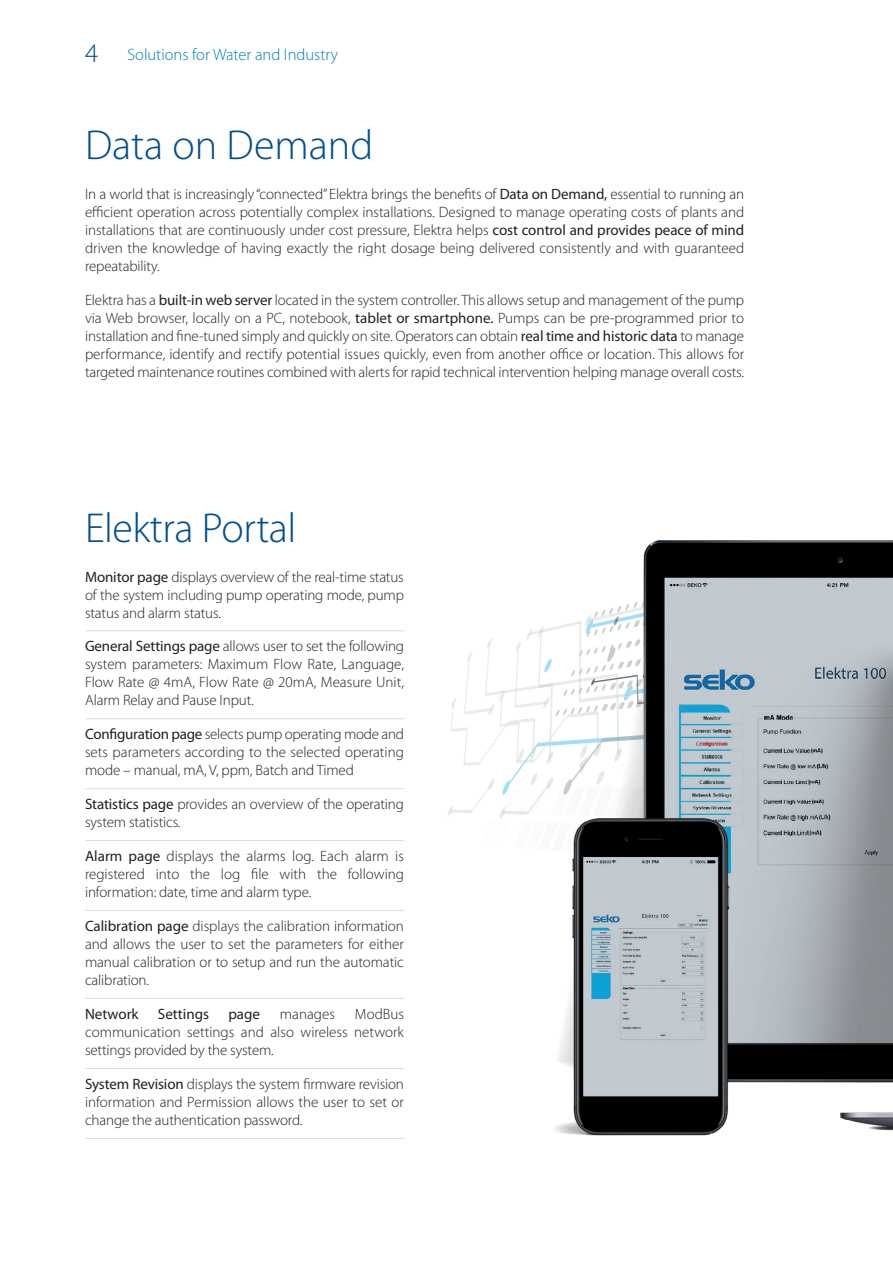
<style>
.page{position:relative;width:893px;height:1263px;background:#fff}
.page>*{position:absolute;margin:0;border:0;box-sizing:border-box;transform-origin:0 0}
.t1{font:300 42px "Myriad Pro";letter-spacing:-.005em;color:#004f8f}
.t2{font:300 27px "Myriad Pro";color:#004f8f}
.t3{font:300 16.5px "Myriad Pro";color:#007dbb}
.t4{font:300 15px/18px "Myriad Pro";letter-spacing:-.01em;color:#231f20;text-align:justify}
.t5{font:15px "Myriad Pro";color:#231f20}
.s1{font-weight:400}
</style>
<div class="page">
<hr style="left:85px;top:630px;width:319px;height:1px;background:#dcdddf">
<hr style="left:85px;top:718px;width:319px;height:1px;background:#dcdddf">
<hr style="left:85px;top:788px;width:319px;height:1px;background:#dcdddf">
<hr style="left:85px;top:840px;width:319px;height:1px;background:#dcdddf">
<hr style="left:85px;top:910px;width:319px;height:1px;background:#dcdddf">
<hr style="left:85px;top:998px;width:319px;height:1px;background:#dcdddf">
<hr style="left:85px;top:1068px;width:319px;height:1px;background:#dcdddf">
<hr style="left:85px;top:1138px;width:319px;height:1px;background:#dcdddf">
<img style="left:478px;top:540px;width:415px;height:596px">
<p class="t2" style="left:85px;top:42px;width:15px">4</p>
<p class="t3" style="left:128px;top:48px;width:212px">Solutions for Water and Industry</p>
<p class="t1" style="left:85px;top:129px;width:290px">Data on Demand</p>
<p class="t4" style="left:85px;top:186px;width:661px">In a world that is increasingly “connected” Elektra brings the benefits of <span class="s1">Data on Demand,</span> essential to running an efficient operation across potentially complex installations. Designed to manage operating costs of plants and installations that are continuously under cost pressure, Elektra helps <span class="s1">cost control and provides peace of mind </span>driven the knowledge of having exactly the right dosage being delivered consistently and with guaranteed repeatability.</p>
<p class="t4" style="left:85px;top:292px;width:661px">Elektra has a <span class="s1">built-in web server</span> located in the system controller. This allows setup and management of the pump via Web browser, locally on a PC, notebook, <span class="s1">tablet or smartphone.</span> Pumps can be pre-programmed prior to installation and fine-tuned simply and quickly on site. Operators can obtain <span class="s1">real time and historic data</span> to manage performance, identify and rectify potential issues quickly, even from another office or location. This allows for targeted maintenance routines combined with alerts for rapid technical intervention helping manage overall costs.</p>
<p class="t1" style="left:85px;top:512px;width:213px">Elektra Portal</p>
<p class="t4" style="left:85px;top:569px;width:320px"><span class="s1">Monitor page</span> displays overview of the real-time status of the system including pump operating mode, pump status and alarm status.</p>
<p class="t4" style="left:85px;top:639px;width:320px"><span class="s1">General Settings page</span> allows user to set the following system parameters: Maximum Flow Rate, Language, Flow Rate @ 4mA, Flow Rate @ 20mA, Measure Unit, Alarm Relay and Pause Input.</p>
<p class="t4" style="left:85px;top:727px;width:320px"><span class="s1">Configuration page</span> selects pump operating mode and sets parameters according to the selected operating mode – manual, mA, V, ppm, Batch and Timed</p>
<p class="t4" style="left:85px;top:797px;width:320px"><span class="s1">Statistics page</span> provides an overview of the operating system statistics.</p>
<p class="t4" style="left:85px;top:848px;width:320px"><span class="s1">Alarm page</span> displays the alarms log. Each alarm is registered into the log file with the following information: date, time and alarm type.</p>
<p class="t4" style="left:85px;top:918px;width:320px"><span class="s1">Calibration page</span> displays the calibration information and allows the user to set the parameters for either manual calibration or to setup and run the automatic calibration.</p>
<p class="t5" style="left:85px;top:1008px;width:55px">Network</p>
<p class="t5" style="left:158px;top:1008px;width:53px">Settings</p>
<p class="t5" style="left:228px;top:1008px;width:33px">page</p>
<p class="t4" style="left:280px;top:1006px;width:56px">manages</p>
<p class="t4" style="left:85px;top:1006px;width:320px;text-indent:270px">ModBus communication settings and also wireless network settings provided by the system.</p>
<p class="t4" style="left:85px;top:1076px;width:320px"><span class="s1">System Revision</span> displays the system firmware revision information and Permission allows the user to set or change the authentication password.</p>
</div>
